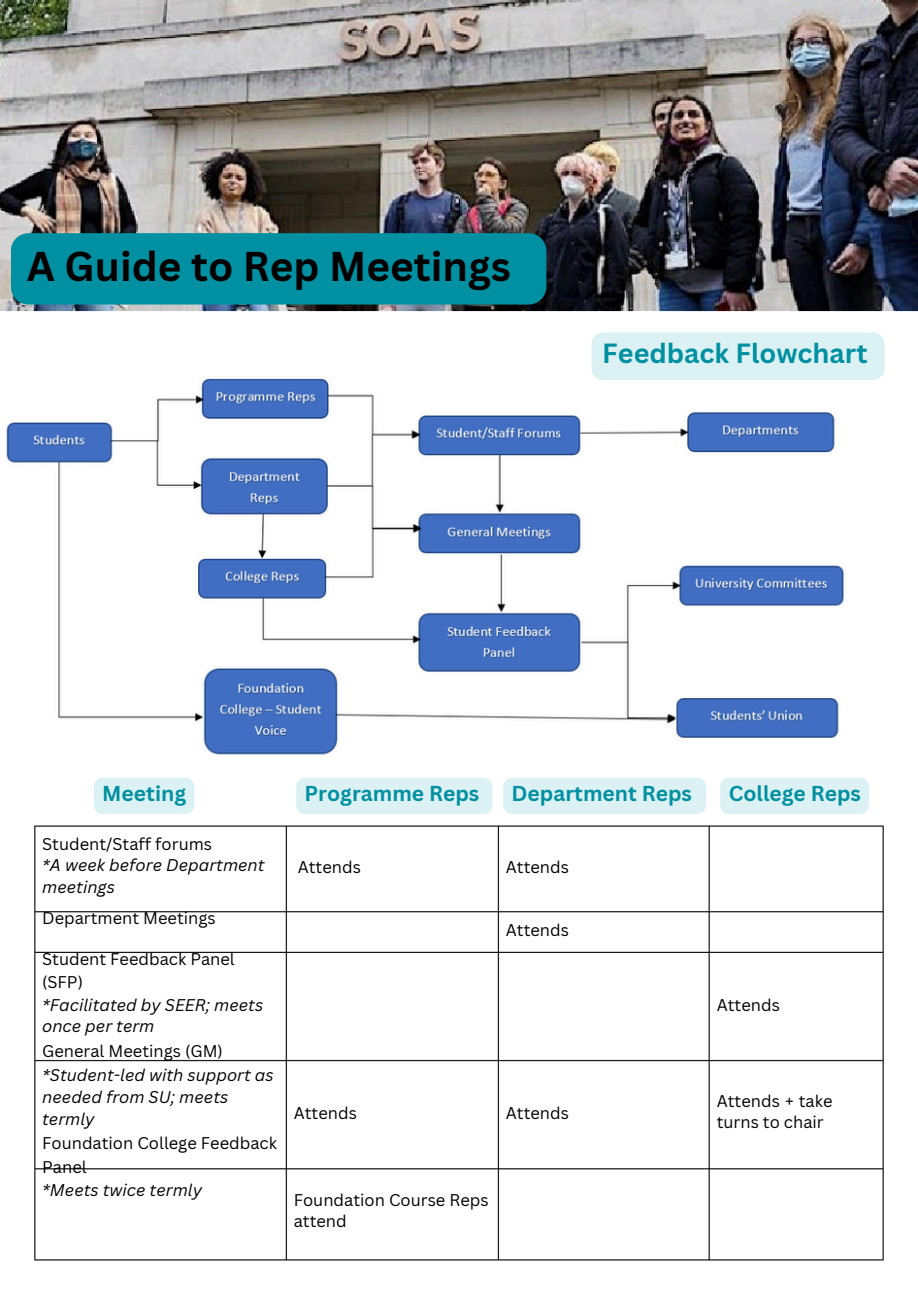
<style>
.page{position:relative;width:918px;height:1289px;background:#fff}
.page>*{position:absolute;margin:0;border:0;box-sizing:border-box;transform-origin:0 0}
.t1{font:700 40.5px "Canva Sans";color:#000}
.t2{font:700 27px "Canva Sans";color:#0090a1}
.t3{font:700 21px "Canva Sans";color:#0090a1}
.t4{font:16.5px/21.3px "Canva Sans";color:#000}
.t5{font:italic 16.5px/21.3px "Canva Sans";color:#000}
.s1{font-style:normal}
</style>
<div class="page">
<img style="left:34px;top:825px;width:850px;height:436px">
<img style="left:0;top:0;width:918px;height:755px">
<div style="left:94px;top:777px;width:100px;height:37px;background:#dbf1f3;border-radius:9px"></div>
<div style="left:11px;top:233px;width:535px;height:71px;background:#0090a1;border-radius:18px"></div>
<div style="left:591px;top:332px;width:294px;height:48px;background:#dbf1f3"></div>
<div style="left:296px;top:777px;width:196px;height:37px;background:#dbf1f3;border-radius:9px"></div>
<div style="left:503px;top:777px;width:203px;height:37px;background:#dbf1f3;border-radius:9px"></div>
<div style="left:720px;top:777px;width:149px;height:37px;background:#dbf1f3;border-radius:9px"></div>
<p class="t1" style="left:27px;top:237px;width:485px">A Guide to Rep Meetings</p>
<p class="t2" style="left:602px;top:334px;width:267px">Feedback Flowchart</p>
<p class="t3" style="left:102px;top:778px;width:85px">Meeting</p>
<p class="t3" style="left:305px;top:778px;width:176px">Programme Reps</p>
<p class="t3" style="left:512px;top:778px;width:182px">Department Reps</p>
<p class="t3" style="left:729px;top:778px;width:134px">College Reps</p>
<h2 class="t5" style="left:42px;top:832px;width:224px"><span class="s1">Student/Staff forums<br></span>*A week before Department meetings</h2>
<h3 class="t4" style="left:42px;top:907px;width:175px">Department Meetings</h3>
<h3 class="t4" style="left:42px;top:947px;width:194px">Student Feedback Panel</h3>
<h3 class="t4" style="left:42px;top:971px;width:42px">(SFP)</h3>
<h3 class="t5" style="left:42px;top:993px;width:223px">*Facilitated by SEER; meets</h3>
<h3 class="t5" style="left:42px;top:1015px;width:114px">once per term</h3>
<p class="t4" style="left:42px;top:1039px;width:182px">General Meetings (GM)</p>
<p class="t5" style="left:42px;top:1063px;width:233px">*Student-led with support as</p>
<p class="t5" style="left:42px;top:1085px;width:188px">needed from SU; meets</p>
<p class="t5" style="left:42px;top:1107px;width:54px">termly</p>
<p class="t4" style="left:42px;top:1132px;width:236px">Foundation College Feedback</p>
<p class="t4" style="left:42px;top:1155px;width:46px">Panel</p>
<p class="t5" style="left:42px;top:1178px;width:161px">*Meets twice termly</p>
<p class="t4" style="left:298px;top:856px;width:65px">Attends</p>
<p class="t4" style="left:294px;top:1101px;width:65px">Attends</p>
<p class="t4" style="left:294px;top:1188px;width:196px">Foundation Course Reps attend</p>
<p class="t4" style="left:506px;top:856px;width:65px">Attends</p>
<p class="t4" style="left:506px;top:919px;width:65px">Attends</p>
<p class="t4" style="left:506px;top:1101px;width:65px">Attends</p>
<p class="t4" style="left:717px;top:993px;width:65px">Attends</p>
<p class="t4" style="left:717px;top:1089px;width:117px">Attends + take turns to chair</p>
</div>
